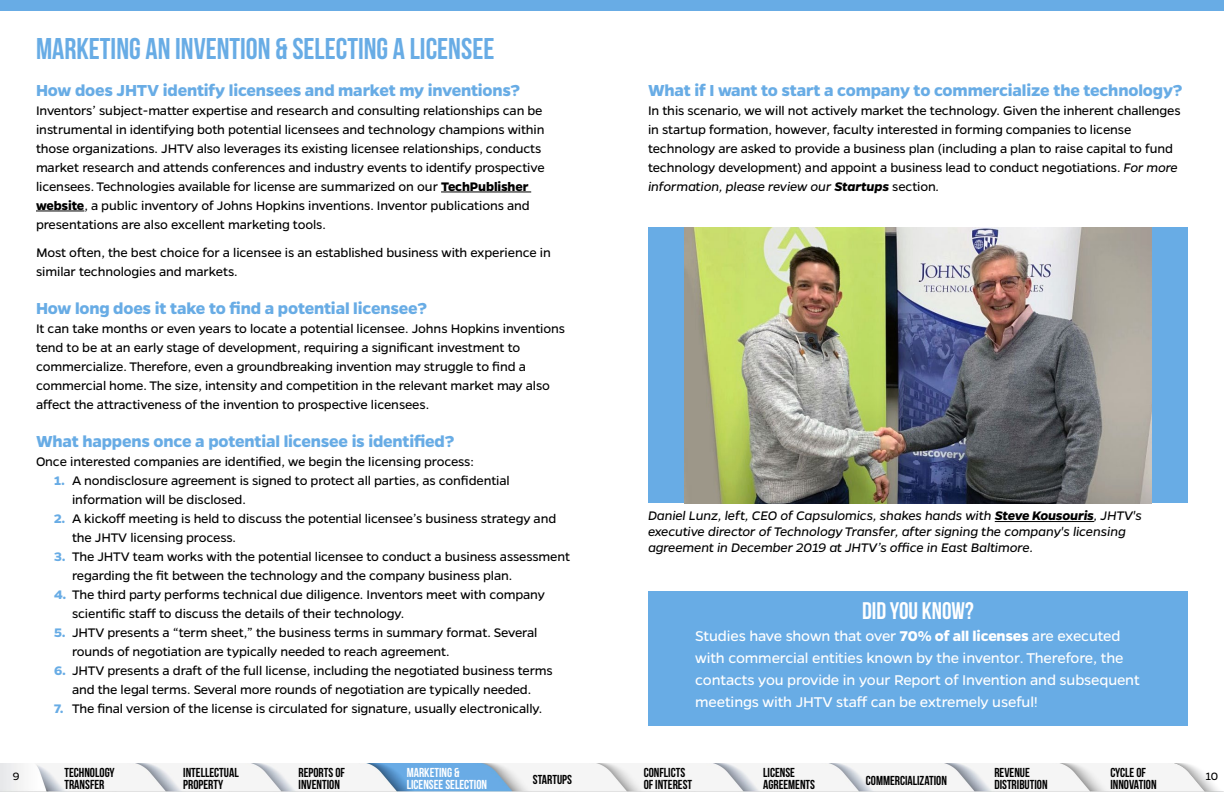
<style>
.page{position:relative;width:1224px;height:792px;background:#fff}
.page>*{position:absolute;margin:0;border:0;box-sizing:border-box;transform-origin:0 0}
.t1{font:30px "Bebas Neue";color:#68ace5}
.t2{font:24px "Bebas Neue";color:#fff}
.t3{font:700 18px "Gentona";letter-spacing:-.01em;color:#68ace5}
.t4{font:16px/22px "Gentona";letter-spacing:-.01em;color:#fff}
.t5{font:14px/19px "Gentona";letter-spacing:-.01em;color:#000}
.t6{font:italic 14px/16px "Gentona";letter-spacing:-.01em;color:#000}
.t7{font:13px/12px "Bebas Neue";color:#000}
.t8{font:13px/12px "Bebas Neue";color:#fff}
.t9{font:12px "Gentona";color:#000}
.s1{font-weight:700}
.s2{font-weight:700;color:#68ace5}
.s3{font-style:italic}
.s4{font-weight:700;font-style:italic}
</style>
<div class="page">
<img style="left:0;top:763px;width:1224px;height:29px">
<div style="left:0;top:0;width:1224px;height:10px;background:#68ace5"></div>
<hr style="left:441px;top:192px;width:90px;height:1px;background:#000">
<hr style="left:36px;top:211px;width:48px;height:1px;background:#000">
<div style="left:648px;top:591px;width:540px;height:135px;background:#68ace5"></div>
<div style="left:648px;top:227px;width:540px;height:276px;background:#68ace5"></div>
<img style="left:684px;top:227px;width:468px;height:276px">
<hr style="left:995px;top:521px;width:99px;height:1px;background:#000">
<h1 class="t1" style="left:36px;top:32px;width:460px">MARKETING AN INVENTION &amp; SELECTING A LICENSEE</h1>
<p class="t3" style="left:36px;top:79px;width:486px">How does JHTV identify licensees and market my inventions?</p>
<p class="t5" style="left:36px;top:101px;width:510px">Inventors’ subject-matter expertise and research and consulting relationships can be instrumental in identifying both potential licensees and technology champions within those organizations. JHTV also leverages its existing licensee relationships, conducts market research and attends conferences and industry events to identify prospective licensees. Technologies available for license are summarized on our <span class="s1">TechPublisher website</span>, a public inventory of Johns Hopkins inventions. Inventor publications and presentations are also excellent marketing tools.</p>
<p class="t5" style="left:36px;top:243px;width:516px">Most often, the best choice for a licensee is an established business with experience in similar technologies and markets.</p>
<p class="t3" style="left:36px;top:297px;width:393px">How long does it take to find a potential licensee?</p>
<p class="t5" style="left:36px;top:319px;width:531px">It can take months or even years to locate a potential licensee. Johns Hopkins inventions tend to be at an early stage of development, requiring a significant investment to commercialize. Therefore, even a groundbreaking invention may struggle to find a commercial home. The size, intensity and competition in the relevant market may also affect the attractiveness of the invention to prospective licensees.</p>
<p class="t3" style="left:36px;top:430px;width:420px">What happens once a potential licensee is identified?</p>
<p class="t5" style="left:36px;top:452px;width:440px">Once interested companies are identified, we begin the licensing process:</p>
<p class="t5" style="left:72px;top:471px;width:439px;text-indent:-18px"><span class="s2">1.</span> A nondisclosure agreement is signed to protect all parties, as confidential information will be disclosed.</p>
<p class="t5" style="left:72px;top:509px;width:486px;text-indent:-18px"><span class="s2">2.</span> A kickoff meeting is held to discuss the potential licensee’s business strategy and the JHTV licensing process.</p>
<p class="t5" style="left:72px;top:547px;width:500px;text-indent:-18px"><span class="s2">3.</span> The JHTV team works with the potential licensee to conduct a business assessment regarding the fit between the technology and the company business plan.</p>
<p class="t5" style="left:72px;top:585px;width:475px;text-indent:-18px"><span class="s2">4.</span> The third party performs technical due diligence. Inventors meet with company scientific staff to discuss the details of their technology.</p>
<p class="t5" style="left:72px;top:623px;width:467px;text-indent:-18px"><span class="s2">5.</span> JHTV presents a “term sheet,” the business terms in summary format. Several rounds of negotiation are typically needed to reach agreement.</p>
<p class="t5" style="left:54px;top:661px;width:500px;text-align:center"><span class="s2">6.</span> JHTV presents a draft of the full license, including the negotiated business terms and the legal terms. Several more rounds of negotiation are typically needed.</p>
<p class="t5" style="left:54px;top:699px;width:490px"><span class="s2">7.</span> The final version of the license is circulated for signature, usually electronically.</p>
<p class="t3" style="left:648px;top:79px;width:536px">What if I want to start a company to commercialize the technology?</p>
<p class="t5" style="left:648px;top:101px;width:534px">In this scenario, we will not actively market the technology. Given the inherent challenges in startup formation, however, faculty interested in forming companies to license technology are asked to provide a business plan (including a plan to raise capital to fund technology development) and appoint a business lead to conduct negotiations. <span class="s3">For more information, please review our</span> <span class="s4">Startups</span> section<span class="s3">.</span></p>
<p class="t6" style="left:648px;top:508px;width:496px">Daniel Lunz, left, CEO of Capsulomics, shakes hands with <span class="s1">Steve Kousouris</span>, JHTV's executive director of Technology Transfer, after signing the company's licensing agreement in December 2019 at JHTV’s office in East Baltimore.</p>
<h2 class="t2" style="left:862px;top:598px;width:113px">DID YOU KNOW?</h2>
<p class="t4" style="left:695px;top:625px;width:446px">Studies have shown that over <span class="s1">70% of all licenses</span> are executed with commercial entities known by the inventor. Therefore, the contacts you provide in your Report of Invention and subsequent meetings with JHTV staff can be extremely useful!</p>
<p class="t7" style="left:64px;top:766px;width:52px">TECHNOLOGY<br>TRANSFER</p>
<p class="t7" style="left:299px;top:766px;width:48px">REPORTS OF<br>INVENTION</p>
<p class="t8" style="left:407px;top:766px;width:82px">MARKETING &amp;<br>LICENSEE SELECTION</p>
<p class="t7" style="left:533px;top:773px;width:41px">STARTUPS</p>
<p class="t7" style="left:644px;top:766px;width:50px">CONFLICTS<br>OF INTEREST</p>
<p class="t7" style="left:763px;top:766px;width:54px">LICENSE<br>AGREEMENTS</p>
<p class="t7" style="left:994px;top:766px;width:55px">REVENUE<br>DISTRIBUTION</p>
<p class="t7" style="left:1110px;top:766px;width:48px">CYCLE OF<br>INNOVATION</p>
<p class="t7" style="left:183px;top:766px;width:57px">INTELLECTUAL<br>PROPERTY</p>
<p class="t7" style="left:866px;top:775px;width:83px">COMMERCIALIZATION</p>
<p class="t9" style="left:13px;top:770px;width:8px">9</p>
<p class="t9" style="left:1205px;top:770px;width:14px">10</p>
</div>
